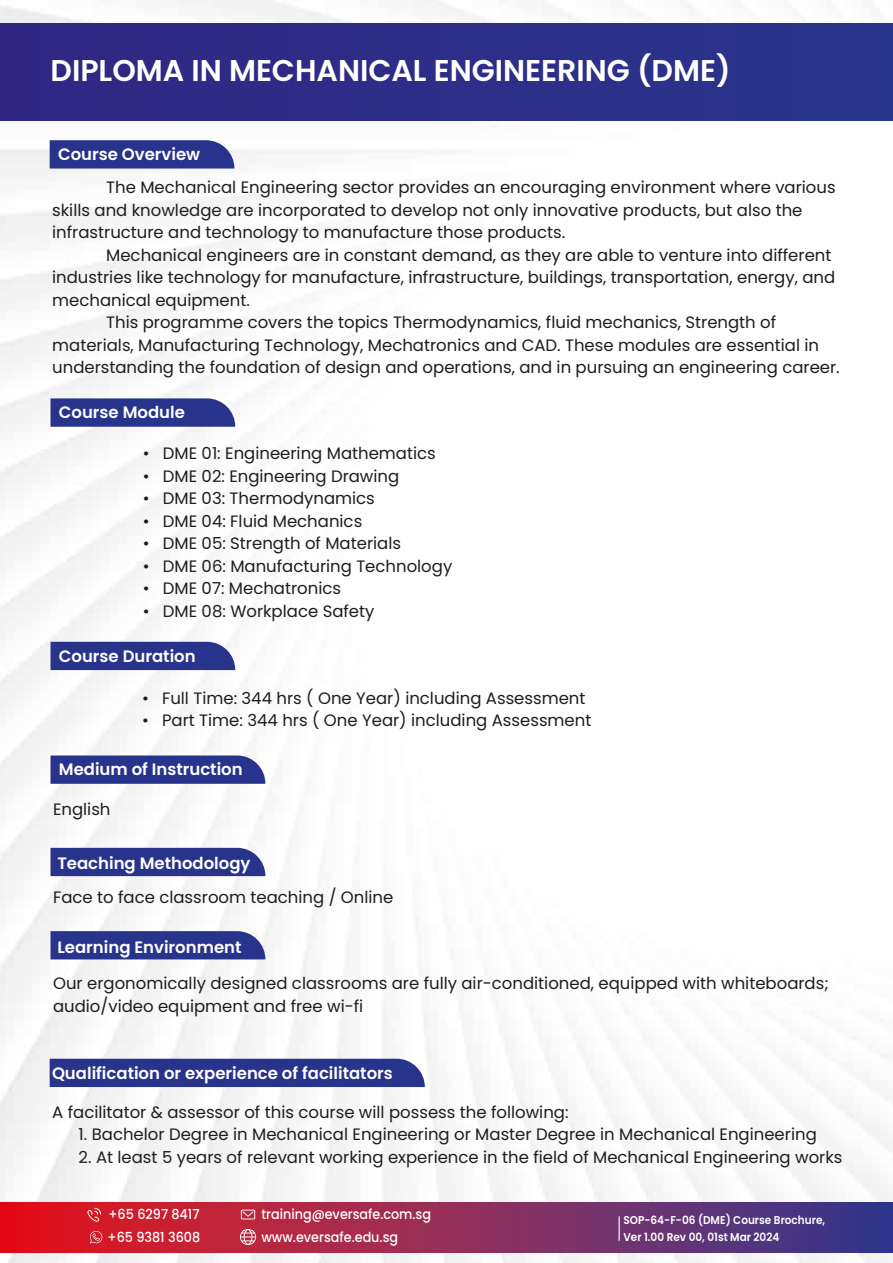
<style>
.page{position:relative;width:893px;height:1263px;background:#fff}
.page>*{position:absolute;margin:0;border:0;box-sizing:border-box;transform-origin:0 0}
.t1{font:600 30px "Poppins";color:#fff}
.t2{font:16.5px/22.5px "Poppins";color:#1d1d1b}
.t3{font:600 16.5px "Poppins";color:#fff}
.t4{font:500 13.8px/23.2px "Poppins";color:#fff;scale:.93 1}
.t5{font:600 11.4px/16.5px "Poppins";color:#fff;scale:.93 1}
</style>
<div class="page">
<img style="left:0;top:0;width:893px;height:1263px">
<svg style="left:50px;top:140px;width:184px;height:29px;background:#333e90"></svg>
<svg style="left:51px;top:398px;width:184px;height:29px;background:#333e91"></svg>
<div style="left:51px;top:642px;width:184px;height:28px;background:#28348b"></div>
<div style="left:50px;top:1059px;width:375px;height:28px;background:#28348b"></div>
<svg style="left:51px;top:755px;width:214px;height:29px;background:#323d90"></svg>
<div style="left:51px;top:848px;width:214px;height:28px;background:#28348b"></div>
<div style="left:51px;top:931px;width:214px;height:28px;background:#28348b"></div>
<div style="left:0;top:23px;width:893px;height:97px;background:#2d2e87"></div>
<svg style="left:0;top:1203px;width:893px;height:49px;background:#902a56"></svg>
<svg style="left:240px;top:1229px;width:16px;height:16px"></svg>
<svg style="left:241px;top:1210px;width:14px;height:9px"></svg>
<svg style="left:87px;top:1208px;width:14px;height:14px"></svg>
<svg style="left:619px;top:1216px;width:1px;height:25px"></svg>
<svg style="left:90px;top:1230px;width:12px;height:13px"></svg>
<h1 class="t1" style="left:51px;top:53px;width:682px">DIPLOMA IN MECHANICAL ENGINEERING (DME)</h1>
<p class="t3" style="left:58px;top:145px;width:144px">Course Overview</p>
<p class="t2" style="left:52px;top:176px;width:785px;text-indent:54px">The Mechanical Engineering sector provides an encouraging environment where various skills and knowledge are incorporated to develop not only innovative products, but also the infrastructure and technology to manufacture those products.</p>
<p class="t2" style="left:106px;top:244px;width:727px">Mechanical engineers are in constant demand, as they are able to venture into different</p>
<p class="t2" style="left:52px;top:266px;width:785px">industries like technology for manufacture, infrastructure, buildings, transportation, energy, and</p>
<p class="t2" style="left:52px;top:289px;width:199px">mechanical equipment.</p>
<p class="t2" style="left:106px;top:311px;width:671px">This programme covers the topics Thermodynamics, fluid mechanics, Strength of</p>
<p class="t2" style="left:52px;top:334px;width:768px">materials, Manufacturing Technology, Mechatronics and CAD. These modules are essential in</p>
<p class="t2" style="left:52px;top:356px;width:789px">understanding the foundation of design and operations, and in pursuing an engineering career.</p>
<p class="t3" style="left:59px;top:403px;width:128px">Course Module</p>
<p class="t2" style="left:143px;top:442px;width:294px">• DME 01: Engineering Mathematics</p>
<p class="t2" style="left:143px;top:465px;width:258px">• DME 02: Engineering Drawing</p>
<p class="t2" style="left:143px;top:487px;width:234px">• DME 03: Thermodynamics</p>
<p class="t2" style="left:143px;top:510px;width:221px">• DME 04: Fluid Mechanics</p>
<p class="t2" style="left:143px;top:532px;width:260px">• DME 05: Strength of Materials</p>
<p class="t2" style="left:143px;top:555px;width:311px">• DME 06: Manufacturing Technology</p>
<p class="t2" style="left:143px;top:577px;width:200px">• DME 07: Mechatronics</p>
<p class="t2" style="left:143px;top:600px;width:233px">• DME 08: Workplace Safety</p>
<p class="t3" style="left:59px;top:646px;width:138px">Course Duration</p>
<p class="t2" style="left:142px;top:687px;width:445px">• Full Time: 344 hrs ( One Year) including Assessment</p>
<p class="t2" style="left:142px;top:709px;width:451px">• Part Time: 344 hrs ( One Year) including Assessment</p>
<p class="t3" style="left:59px;top:760px;width:185px">Medium of Instruction</p>
<p class="t2" style="left:53px;top:798px;width:59px">English</p>
<p class="t3" style="left:57px;top:854px;width:195px">Teaching Methodology</p>
<p class="t2" style="left:53px;top:886px;width:342px">Face to face classroom teaching / Online</p>
<p class="t3" style="left:57px;top:937px;width:186px">Learning Environment</p>
<p class="t2" style="left:53px;top:972px;width:777px">Our ergonomically designed classrooms are fully air-conditioned, equipped with whiteboards; audio/video equipment and free wi-fi</p>
<p class="t3" style="left:52px;top:1063px;width:342px">Qualification or experience of facilitators</p>
<p class="t2" style="left:52px;top:1101px;width:518px">A facilitator &amp; assessor of this course will possess the following:</p>
<p class="t2" style="left:79px;top:1123px;width:740px">1. Bachelor Degree in Mechanical Engineering or Master Degree in Mechanical Engineering</p>
<p class="t2" style="left:79px;top:1146px;width:765px">2. At least 5 years of relevant working experience in the field of Mechanical Engineering works</p>
<p class="t4" style="left:108px;top:1202px;width:101px">+65 6297 8417 +65 9381 3608</p>
<p class="t4" style="left:261px;top:1202px;width:184px">training@eversafe.com.sg www.eversafe.edu.sg</p>
<p class="t5" style="left:623px;top:1212px;width:218px">SOP-64-F-06 (DME) Course Brochure,<br>Ver 1.00 Rev 00, 01st Mar 2024</p>
</div>
